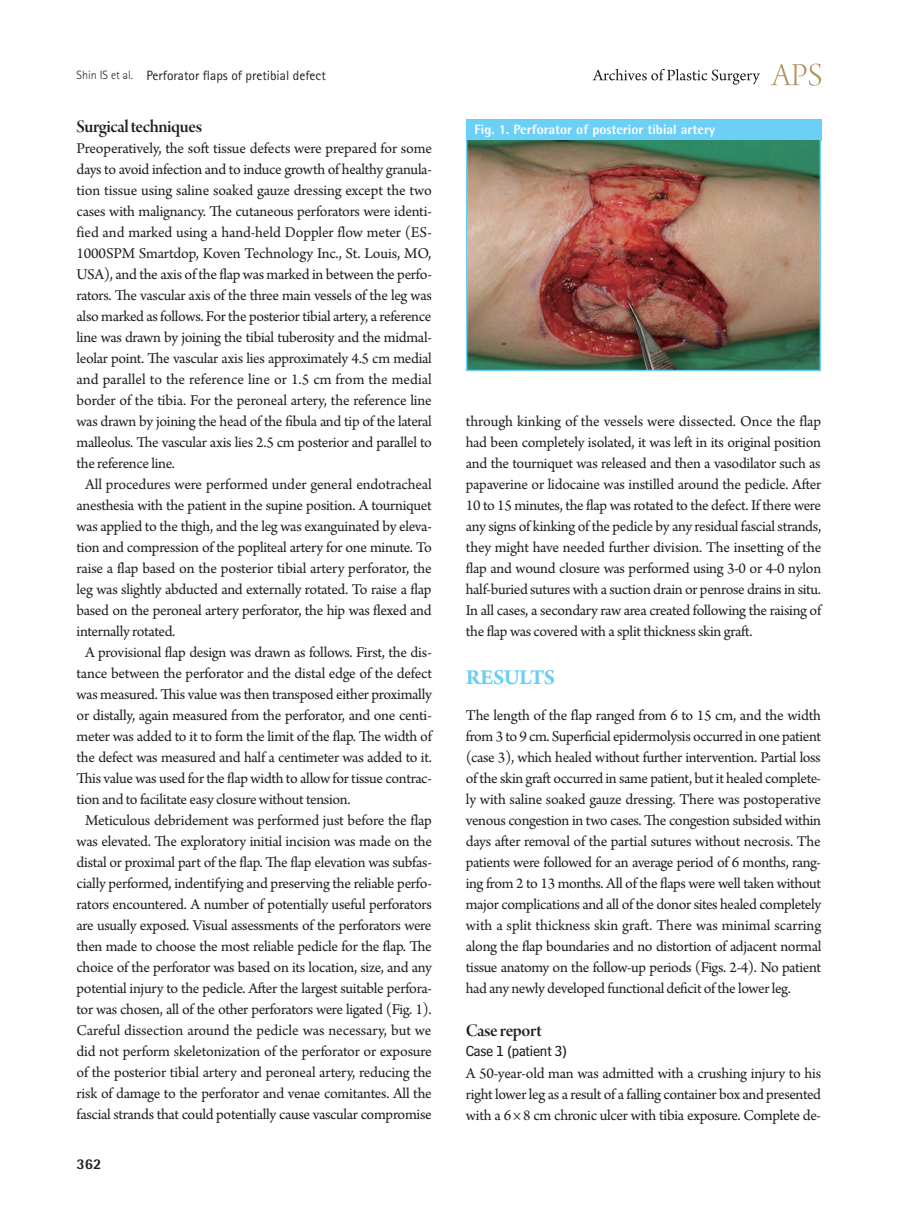
<style>
.page{position:relative;width:919px;height:1217px;background:#fff}
.page>*{position:absolute;margin:0;border:0;box-sizing:border-box;transform-origin:0 0}
.t1{font:700 22.5px "Arno Pro";letter-spacing:-.02em;color:#6bcff6}
.t2{font:18.75px "Arno Pro Smbd Display";letter-spacing:-.025em;color:#231f20}
.t3{font:15.75px/21px "Arno Pro";letter-spacing:-.02em;color:#231f20;text-align:justify}
.t4{font:15.75px "Arno Pro";color:#231f20}
.t5{font:15px "Bell Centennial Std Sub Capt";letter-spacing:-.02em;color:#231f20}
.t6{font:800 15px "Rotis Semi Sans Std";color:#231f20}
.t7{font:13.5px "Rotis Sans Serif Std";color:#231f20}
.t8{font:800 13.5px "Rotis Semi Sans Std";color:#fff}
.s1{font-weight:300;font-size:12px}
</style>
<div class="page">
<svg style="left:770px;top:64px;width:51px;height:22px"></svg>
<svg style="left:592px;top:69px;width:168px;height:16px"></svg>
<div style="left:466px;top:119px;width:355px;height:21px;background:#6bcff6"></div>
<img style="left:469px;top:140px;width:349px;height:228px">
<div style="left:466px;top:119px;width:355px;height:252px;border:2px solid #6bcff6"></div>
<p class="t7" style="left:77px;top:67px;width:251px"><span class="s1">Shin IS et al.</span> Perforator flaps of pretibial defect</p>
<p class="t2" style="left:77px;top:116px;width:127px">Surgical techniques</p>
<p class="t3" style="left:77px;top:138px;width:357px">Preoperatively, the soft tissue defects were prepared for some</p>
<p class="t3" style="left:77px;top:159px;width:357px">days to avoid infection and to induce growth of healthy granula-</p>
<p class="t3" style="left:77px;top:180px;width:357px">tion tissue using saline soaked gauze dressing except the two</p>
<p class="t3" style="left:77px;top:201px;width:357px">cases with malignancy. The cutaneous perforators were identi-</p>
<p class="t3" style="left:77px;top:222px;width:357px">fied and marked using a hand-held Doppler flow meter (ES-</p>
<p class="t3" style="left:77px;top:243px;width:356px">1000SPM Smartdop, Koven Technology Inc., St. Louis, MO,</p>
<p class="t3" style="left:77px;top:264px;width:357px">USA), and the axis of the flap was marked in between the perfo-</p>
<p class="t3" style="left:77px;top:285px;width:357px">rators. The vascular axis of the three main vessels of the leg was</p>
<p class="t3" style="left:77px;top:306px;width:356px">also marked as follows. For the posterior tibial artery, a reference</p>
<p class="t3" style="left:77px;top:327px;width:357px">line was drawn by joining the tibial tuberosity and the midmal-</p>
<p class="t3" style="left:77px;top:348px;width:356px">leolar point. The vascular axis lies approximately 4.5 cm medial</p>
<p class="t4" style="left:77px;top:370px;width:357px">and parallel to the reference line or 1.5 cm from the medial</p>
<p class="t3" style="left:77px;top:390px;width:357px">border of the tibia. For the peroneal artery, the reference line</p>
<p class="t3" style="left:77px;top:411px;width:357px">was drawn by joining the head of the fibula and tip of the lateral</p>
<p class="t3" style="left:77px;top:432px;width:357px">malleolus. The vascular axis lies 2.5 cm posterior and parallel to</p>
<p class="t3" style="left:77px;top:453px;width:100px">the reference line.</p>
<p class="t3" style="left:85px;top:474px;width:348px">All procedures were performed under general endotracheal</p>
<p class="t3" style="left:77px;top:495px;width:357px">anesthesia with the patient in the supine position. A tourniquet</p>
<p class="t3" style="left:77px;top:516px;width:357px">was applied to the thigh, and the leg was exanguinated by eleva-</p>
<p class="t3" style="left:77px;top:537px;width:357px">tion and compression of the popliteal artery for one minute. To</p>
<p class="t3" style="left:77px;top:558px;width:357px">raise a flap based on the posterior tibial artery perforator, the</p>
<p class="t3" style="left:77px;top:579px;width:356px">leg was slightly abducted and externally rotated. To raise a flap</p>
<p class="t3" style="left:77px;top:600px;width:356px">based on the peroneal artery perforator, the hip was flexed and</p>
<p class="t3" style="left:77px;top:621px;width:100px">internally rotated.</p>
<p class="t3" style="left:85px;top:642px;width:348px">A provisional flap design was drawn as follows. First, the dis-</p>
<p class="t3" style="left:77px;top:663px;width:357px">tance between the perforator and the distal edge of the defect</p>
<p class="t3" style="left:77px;top:684px;width:357px">was measured. This value was then transposed either proximally</p>
<p class="t3" style="left:77px;top:705px;width:357px">or distally, again measured from the perforator, and one centi-</p>
<p class="t3" style="left:77px;top:726px;width:357px">meter was added to it to form the limit of the flap. The width of</p>
<p class="t3" style="left:77px;top:747px;width:357px">the defect was measured and half a centimeter was added to it.</p>
<p class="t3" style="left:77px;top:768px;width:357px">This value was used for the flap width to allow for tissue contrac-</p>
<p class="t3" style="left:77px;top:789px;width:275px">tion and to facilitate easy closure without tension.</p>
<p class="t3" style="left:85px;top:810px;width:348px">Meticulous debridement was performed just before the flap</p>
<p class="t3" style="left:77px;top:831px;width:357px">was elevated. The exploratory initial incision was made on the</p>
<p class="t3" style="left:77px;top:852px;width:357px">distal or proximal part of the flap. The flap elevation was subfas-</p>
<p class="t3" style="left:77px;top:873px;width:357px">cially performed, indentifying and preserving the reliable perfo-</p>
<p class="t3" style="left:77px;top:894px;width:357px">rators encountered. A number of potentially useful perforators</p>
<p class="t3" style="left:77px;top:915px;width:356px">are usually exposed. Visual assessments of the perforators were</p>
<p class="t3" style="left:77px;top:936px;width:357px">then made to choose the most reliable pedicle for the flap. The</p>
<p class="t3" style="left:77px;top:957px;width:357px">choice of the perforator was based on its location, size, and any</p>
<p class="t3" style="left:77px;top:978px;width:357px">potential injury to the pedicle. After the largest suitable perfora-</p>
<p class="t3" style="left:77px;top:999px;width:357px">tor was chosen, all of the other perforators were ligated (Fig. 1).</p>
<p class="t4" style="left:77px;top:1021px;width:356px">Careful dissection around the pedicle was necessary, but we</p>
<p class="t3" style="left:77px;top:1041px;width:356px">did not perform skeletonization of the perforator or exposure</p>
<p class="t3" style="left:77px;top:1062px;width:357px">of the posterior tibial artery and peroneal artery, reducing the</p>
<p class="t3" style="left:77px;top:1083px;width:357px">risk of damage to the perforator and venae comitantes. All the</p>
<p class="t3" style="left:77px;top:1104px;width:357px">fascial strands that could potentially cause vascular compromise</p>
<p class="t6" style="left:77px;top:1153px;width:27px">362</p>
<p class="t8" style="left:474px;top:121px;width:242px">Fig. 1. Perforator of posterior tibial artery</p>
<p class="t3" style="left:466px;top:411px;width:357px">through kinking of the vessels were dissected. Once the flap had been completely isolated, it was left in its original position and the tourniquet was released and then a vasodilator such as papaverine or lidocaine was instilled around the pedicle. After 10 to 15 minutes, the flap was rotated to the defect. If there were any signs of kinking of the pedicle by any residual fascial strands, they might have needed further division. The insetting of the flap and wound closure was performed using 3-0 or 4-0 nylon half-buried sutures with a suction drain or penrose drains in situ.<br>In all cases, a secondary raw area created following the raising of the flap was covered with a split thickness skin graft.</p>
<h1 class="t1" style="left:466px;top:663px;width:91px">RESULTS</h1>
<p class="t3" style="left:466px;top:705px;width:357px">The length of the flap ranged from 6 to 15 cm, and the width from 3 to 9 cm. Superficial epidermolysis occurred in one patient (case 3), which healed without further intervention. Partial loss of the skin graft occurred in same patient, but it healed complete&shy;ly with saline soaked gauze dressing. There was postoperative venous congestion in two cases. The congestion subsided within days after removal of the partial sutures without necrosis. The patients were followed for an average period of 6 months, rang&shy;ing from 2 to 13 months. All of the flaps were well taken without major complications and all of the donor sites healed completely with a split thickness skin graft. There was minimal scarring along the flap boundaries and no distortion of adjacent normal tissue anatomy on the follow-up periods (Figs. 2-4). No patient had any newly developed functional deficit of the lower leg.</p>
<p class="t2" style="left:466px;top:1019px;width:77px">Case report</p>
<p class="t5" style="left:466px;top:1041px;width:103px">Case 1 (patient 3)</p>
<p class="t3" style="left:466px;top:1062px;width:357px">A 50-year-old man was admitted with a crushing injury to his right lower leg as a result of a falling container box and presented with a 6 × 8 cm chronic ulcer with tibia exposure. Complete de-</p>
</div>
